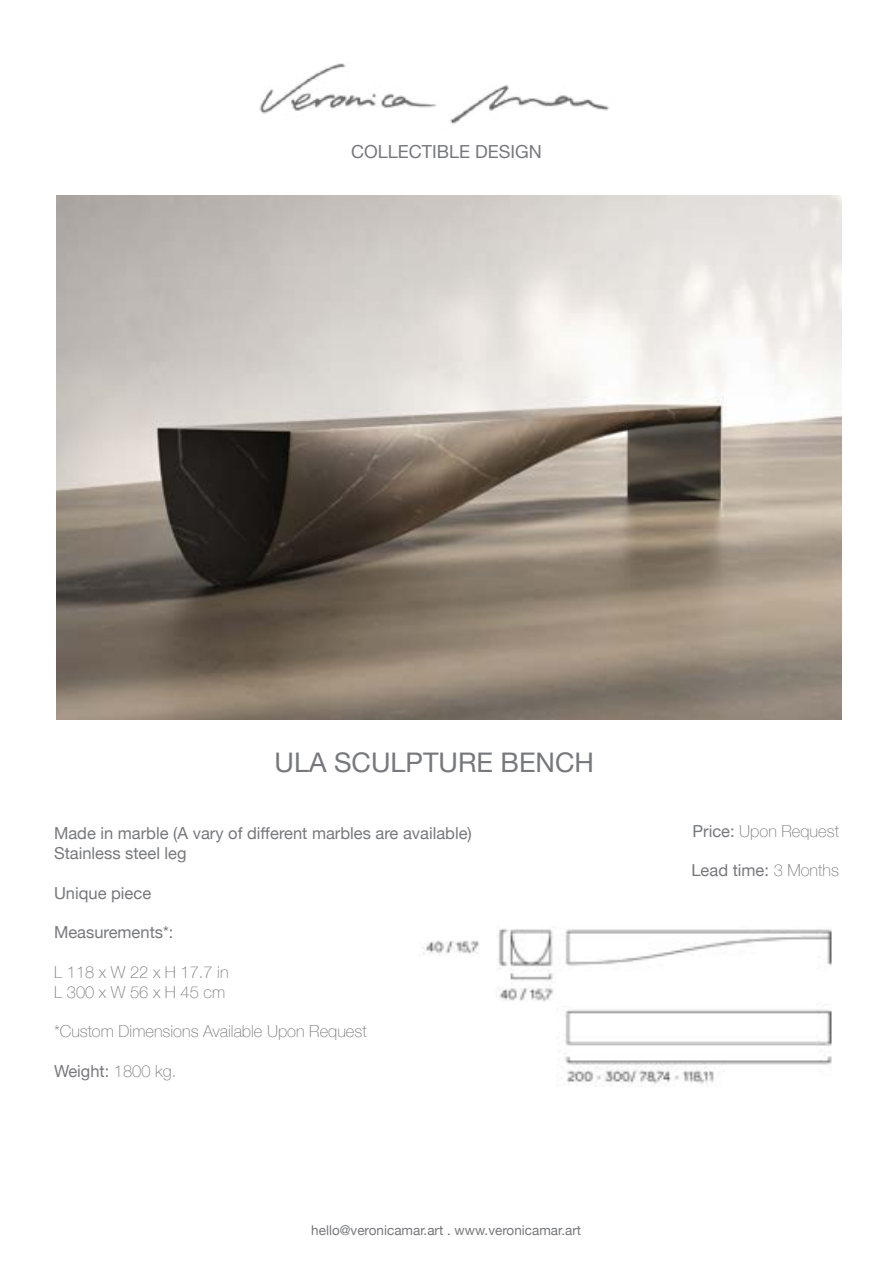
<style>
.page{position:relative;width:893px;height:1263px;background:#fff}
.page>*{position:absolute;margin:0;border:0;box-sizing:border-box;transform-origin:0 0}
.t1{font:27px "Helvetica Neue";color:#77787b}
.t2{font:18px "Helvetica Neue";color:#77787b}
.t3{font:16.5px/19.8px "Helvetica Neue";color:#77787b}
.t4{font:100 16.5px/19.8px "Helvetica Neue";color:#77787b}
.t5{font:13.5px "Helvetica Neue";color:#77787b}
.s1{font-weight:100}
.s2{font-weight:400}
</style>
<div class="page">
<img style="left:56px;top:196px;width:786px;height:523px">
<img style="left:259px;top:63px;width:351px;height:61px">
<img style="left:423px;top:929px;width:409px;height:158px">
<p class="t2" style="left:351px;top:139px;width:192px">COLLECTIBLE DESIGN</p>
<h1 class="t1" style="left:275px;top:743px;width:321px">ULA SCULPTURE BENCH</h1>
<p class="t3" style="left:54px;top:825px;width:419px">Made in marble (A vary of different marbles are available)<br>Stainless steel leg</p>
<p class="t3" style="left:54px;top:884px;width:99px">Unique piece</p>
<p class="t3" style="left:54px;top:924px;width:121px">Measurements*:</p>
<p class="t4" style="left:54px;top:961px;width:176px">L 118 x W 22 x H 17.7 in<br>L 300 x W 56 x H 45 cm</p>
<p class="t4" style="left:54px;top:1021px;width:314px">*Custom Dimensions Available Upon Request</p>
<p class="t3" style="left:54px;top:1062px;width:124px">Weight: <span class="s1">1800 kg.</span></p>
<p class="t5" style="left:311px;top:1220px;width:271px">hello@veronicamar.art . www.veronicamar.art</p>
<p class="t4" style="left:692px;top:820px;width:148px"><span class="s2">Price:</span> Upon Request</p>
<p class="t3" style="left:691px;top:861px;width:149px">Lead time: <span class="s1">3 Months</span></p>
</div>
